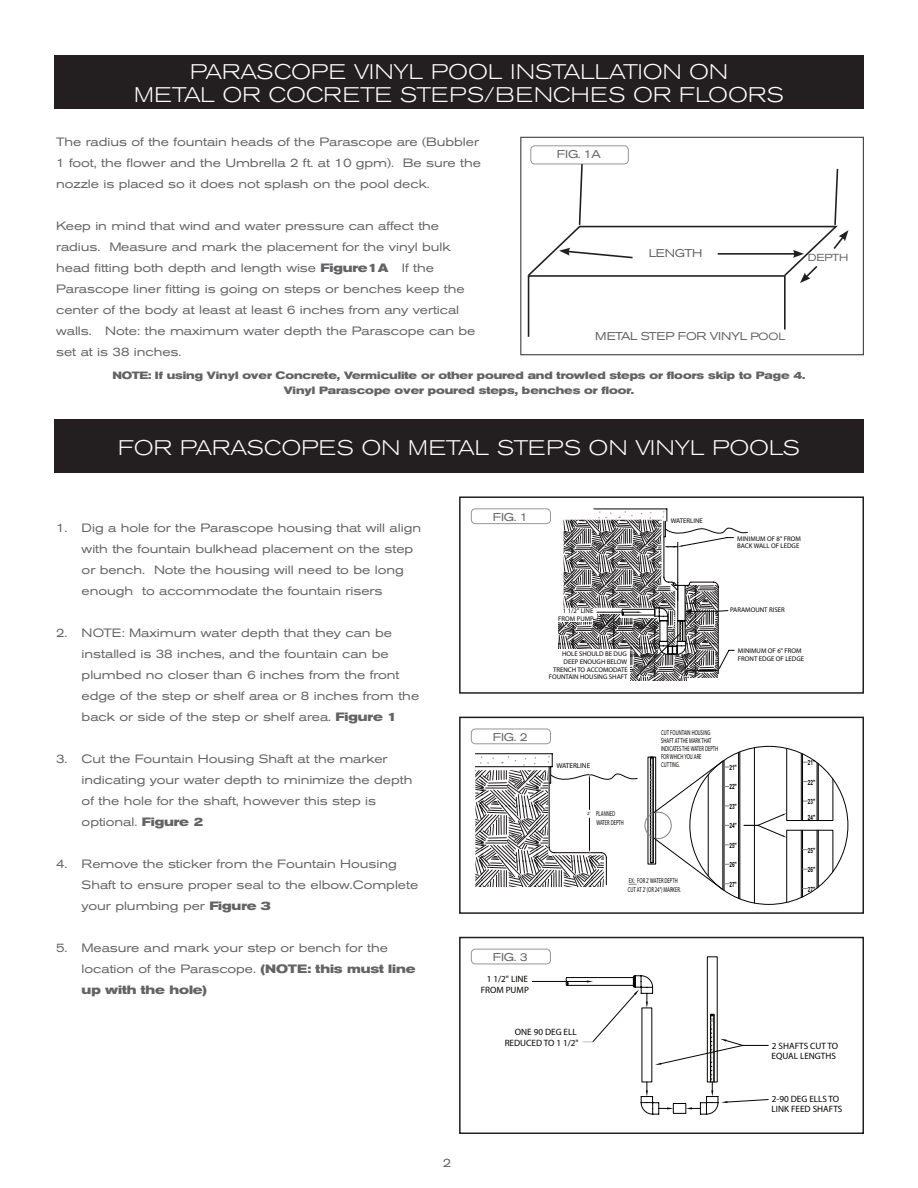
<style>
.page{position:relative;width:918px;height:1188px;background:#fff}
.page>*{position:absolute;margin:0;border:0;box-sizing:border-box;transform-origin:0 0}
.Header-TOC{font:300 expanded 21px "Akzidenz Grotesk BE";letter-spacing:.02em;color:#fff}
.Header-TOC-2{font:300 expanded 21px "Akzidenz Grotesk BE";color:#fff}
.BodyText{font:expanded 12px/21px "Akzidenz Grotesk BE";letter-spacing:-.005em;color:#636366}
.t1{font:expanded 11.25px "Akzidenz Grotesk BE";letter-spacing:-.02em;color:#636366}
.t2{font:expanded 11.25px "Akzidenz Grotesk BE";letter-spacing:-.04em;color:#636366}
.t3{font:700 expanded 10.5px "Akzidenz Grotesk BE";letter-spacing:-.005em;color:#636366}
.t4{font:expanded 10.05px "Akzidenz Grotesk BE";letter-spacing:-.03em;color:#636366}
.t5{font:9.15px/10.9px "Myriad Pro";color:#040503}
.t6{font:7.2px/8.1px "Myriad Pro";color:#040503;scale:.65 1}
.t7{font:700 7.2px/15.8px "Arial";color:#040503;scale:.65 1}
.t8{font:7.2px "Myriad Pro";color:#040503}
.t9{font:6.75px/7.6px "Myriad Pro";color:#040503}
.s1{font-weight:700}
.s2{font-size:10.5px}
.s3{font-size:4.8px}
</style>
<div class="page">
<div style="left:520px;top:137px;width:344px;height:218px;border:1px solid #4c4d4e"></div>
<div style="left:531px;top:146px;width:97px;height:18px;border:1px solid #939598;border-radius:4px"></div>
<svg style="left:527px;top:162px;width:322px;height:175px"></svg>
<div style="left:54px;top:55px;width:810px;height:54px;background:#231f20"></div>
<div style="left:54px;top:419px;width:810px;height:54px;background:#231f20"></div>
<hr style="left:532px;top:981px;width:55px;height:1px;background:#040503">
<svg style="left:566px;top:957px;width:202px;height:158px"></svg>
<div style="left:459px;top:937px;width:405px;height:197px;border:2px solid #231f20"></div>
<hr style="left:475px;top:753px;width:77px;height:1px;background:#040503">
<div style="left:645px;top:812px;width:27px;height:27px;border:1px solid #808180;border-radius:50%"></div>
<svg style="left:650px;top:748px;width:183px;height:155px"></svg>
<svg style="left:475px;top:754px;width:162px;height:133px"></svg>
<div style="left:459px;top:717px;width:405px;height:197px;border:2px solid #231f20"></div>
<svg style="left:564px;top:509px;width:184px;height:166px"></svg>
<svg style="left:686px;top:586px;width:32px;height:92px"></svg>
<svg style="left:630px;top:654px;width:57px;height:27px"></svg>
<svg style="left:558px;top:623px;width:101px;height:25px"></svg>
<svg style="left:630px;top:647px;width:27px;height:10px"></svg>
<svg style="left:594px;top:619px;width:63px;height:10px"></svg>
<svg style="left:597px;top:614px;width:22px;height:8px"></svg>
<div style="left:459px;top:496px;width:405px;height:198px;border:2px solid #231f20"></div>
<div style="left:471px;top:949px;width:80px;height:15px;border:1px solid #939598;border-radius:4px"></div>
<div style="left:471px;top:729px;width:80px;height:15px;border:1px solid #939598;border-radius:4px"></div>
<div style="left:471px;top:509px;width:80px;height:15px;border:1px solid #939598;border-radius:4px"></div>
<p class="Header-TOC-2" style="left:190px;top:59px;width:539px">PARASCOPE VINYL POOL INSTALLATION ON</p>
<p class="Header-TOC" style="left:134px;top:81px;width:651px">METAL OR COCRETE STEPS/BENCHES OR FLOORS</p>
<p class="BodyText" style="left:56px;top:131px;width:426px">The radius of the fountain heads of the Parascope are (Bubbler<br>1 foot, the flower and the Umbrella 2 ft. at 10 gpm). Be sure the nozzle is placed so it does not splash on the pool deck.</p>
<p class="BodyText" style="left:56px;top:215px;width:421px">Keep in mind that wind and water pressure can affect the radius. Measure and mark the placement for the vinyl bulk head fitting both depth and length wise <span class="s1">Figure1A</span> If the Parascope liner fitting is going on steps or benches keep the center of the body at least at least 6 inches from any vertical walls. Note: the maximum water depth the Parascope can be set at is 38 inches.</p>
<p class="t3" style="left:112px;top:369px;width:695px">NOTE: If using Vinyl over Concrete, Vermiculite or other poured and trowled steps or floors skip to Page 4.</p>
<p class="t3" style="left:284px;top:384px;width:352px">Vinyl Parascope over poured steps, benches or floor.</p>
<p class="t1" style="left:557px;top:147px;width:45px">FIG. 1A</p>
<p class="t1" style="left:649px;top:246px;width:55px">LENGTH</p>
<p class="t4" style="left:808px;top:252px;width:42px">DEPTH</p>
<p class="t2" style="left:595px;top:329px;width:191px">METAL STEP FOR VINYL <span class="s2">POOL</span></p>
<p class="Header-TOC" style="left:118px;top:434px;width:683px">FOR PARASCOPES ON METAL STEPS ON VINYL POOLS</p>
<p class="BodyText" style="left:82px;top:517px;width:341px;text-indent:-26px">1. Dig a hole for the Parascope housing that will align with the fountain bulkhead placement on the step or bench. Note the housing will need to be long enough to accommodate the fountain risers</p>
<p class="BodyText" style="left:82px;top:622px;width:339px;text-indent:-26px">2. NOTE: Maximum water depth that they can be installed is 38 inches, and the fountain can be plumbed no closer than 6 inches from the front edge of the step or shelf area or 8 inches from the back or side of the step or shelf area. <span class="s1">Figure 1</span></p>
<p class="BodyText" style="left:82px;top:748px;width:332px;text-indent:-26px">3. Cut the Fountain Housing Shaft at the marker indicating your water depth to minimize the depth of the hole for the shaft, however this step is optional. <span class="s1">Figure 2</span></p>
<p class="BodyText" style="left:82px;top:853px;width:338px;text-indent:-26px">4. Remove the sticker from the Fountain Housing<br>Shaft to ensure proper seal to the elbow.Complete your plumbing per <span class="s1">Figure 3</span></p>
<p class="BodyText" style="left:82px;top:937px;width:335px;text-indent:-26px">5. Measure and mark your step or bench for the location of the Parascope. <span class="s1">(NOTE: this must line up with the hole)</span></p>
<p class="BodyText" style="left:443px;top:1152px;width:10px">2</p>
<p class="t1" style="left:493px;top:510px;width:36px">FIG. 1</p>
<p class="t9" style="left:671px;top:516px;width:33px">WATERLINE</p>
<p class="t9" style="left:737px;top:534px;width:65px">MINIMUM OF 8" FROM<br>BACK WALL OF LEDGE</p>
<p class="t1" style="left:493px;top:730px;width:36px">FIG. 2</p>
<p class="t9" style="left:558px;top:607px;width:37px;line-height:8.1px;text-align:center">1 1/2" LINE<br>FROM PUMP</p>
<p class="t9" style="left:730px;top:606px;width:56px">PARAMOUNT RISER</p>
<p class="t9" style="left:549px;top:650px;width:81px;text-align:right">HOLE SHOULD BE DUG<br>DEEP ENOUGH BELOW<br>TRENCH TO ACCOMODATE<br>FOUNTAIN HOUSING SHAFT</p>
<p class="t9" style="left:738px;top:647px;width:68px">MINIMUM OF 6" FROM<br>FRONT EDGE OF LEDGE</p>
<p class="t8" style="left:556px;top:761px;width:35px">WATERLINE</p>
<p class="t6" style="left:596px;top:810px;width:44px;text-indent:-9px"><span class="s3">2'</span> PLANNED<br>WATER DEPTH</p>
<p class="t6" style="left:661px;top:728px;width:89px">CUT FOUNTAIN HOUSING<br>SHAFT AT THE MARK THAT<br>INDICATES THE WATER DEPTH<br>FOR WHICH YOU ARE<br>CUTTING.</p>
<p class="t6" style="left:628px;top:876px;width:83px;line-height:9px">EX: FOR 2' WATER DEPTH<br>CUT AT 2' (OR 24") MARKER.</p>
<p class="t7" style="left:729px;top:760px;width:13px">21"</p>
<p class="t7" style="left:729px;top:779px;width:13px">22"</p>
<p class="t7" style="left:729px;top:799px;width:13px">23"</p>
<p class="t7" style="left:729px;top:818px;width:13px">24"</p>
<p class="t7" style="left:729px;top:838px;width:13px">25"</p>
<p class="t7" style="left:729px;top:857px;width:13px">26"</p>
<p class="t7" style="left:729px;top:877px;width:13px">27"</p>
<p class="t7" style="left:808px;top:755px;width:13px">21"</p>
<p class="t7" style="left:808px;top:774px;width:13px">22"</p>
<p class="t7" style="left:808px;top:794px;width:13px">23"<br>24"</p>
<p class="t7" style="left:808px;top:843px;width:13px">25"</p>
<p class="t7" style="left:808px;top:862px;width:13px">26"</p>
<p class="t7" style="left:808px;top:881px;width:13px">27"</p>
<p class="t1" style="left:493px;top:951px;width:36px">FIG. 3</p>
<p class="t5" style="left:481px;top:973px;width:50px;text-align:center">1 1/2" LINE<br>FROM PUMP</p>
<p class="t5" style="left:505px;top:1026px;width:76px;text-align:right">ONE 90 DEG ELL<br>REDUCED TO 1 1/2"</p>
<p class="t5" style="left:772px;top:1040px;width:68px;line-height:10.4px">2 SHAFTS CUT TO<br>EQUAL LENGTHS</p>
<p class="t5" style="left:772px;top:1093px;width:72px;line-height:10.4px">2-90 DEG ELLS TO<br>LINK FEED SHAFTS</p>
</div>
